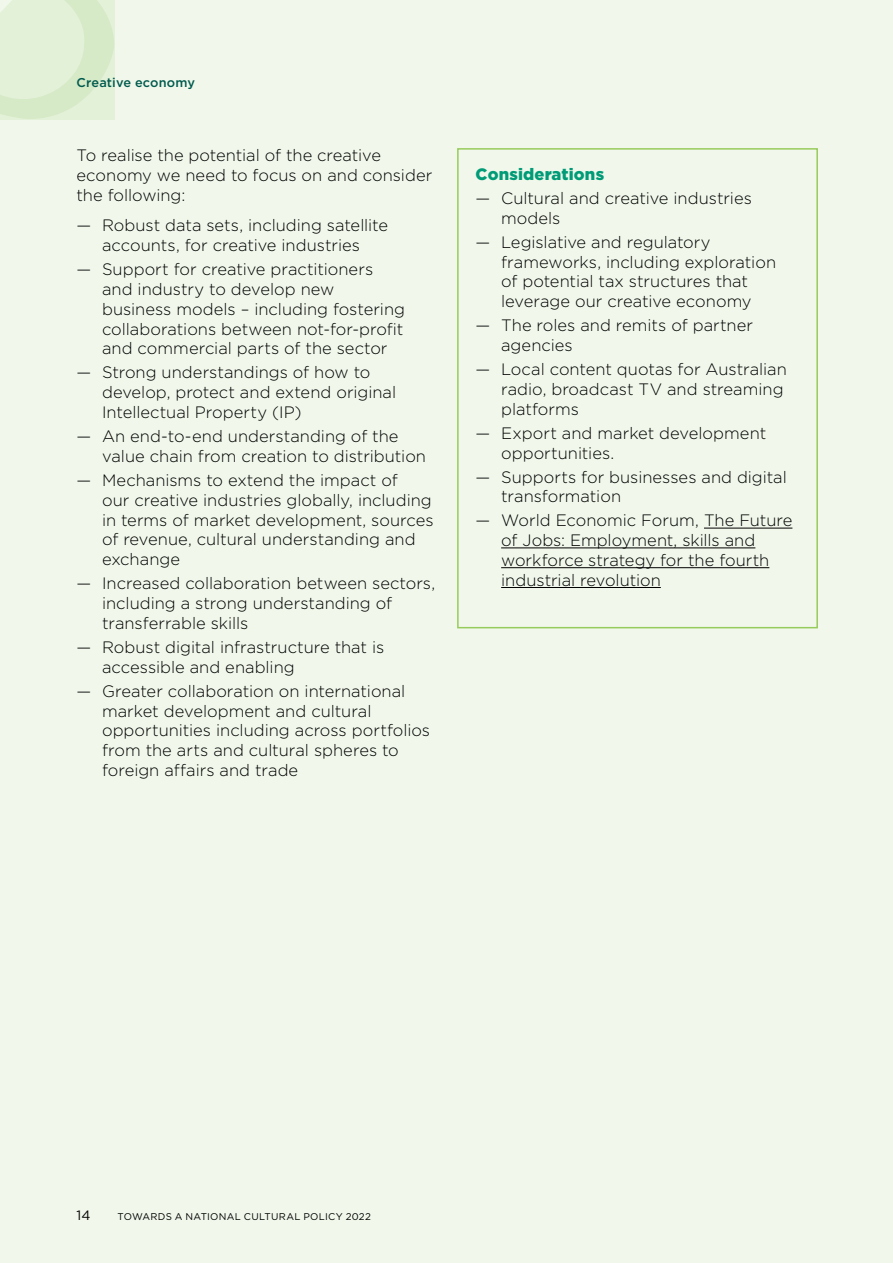
<style>
.page{position:relative;width:893px;height:1263px;background:#f1f8eb}
.page>*{position:absolute;margin:0;border:0;box-sizing:border-box;transform-origin:0 0}
.t1{font:300 16.5px/19.8px "Gotham";color:#000}
.t2{font:900 16.5px "Gotham";letter-spacing:.01em;color:#009b77}
.t3{font:13.5px "Gotham";color:#000}
.t4{font:500 12.75px "Gotham";letter-spacing:.01em;color:#005a4e}
.t5{font:9.75px "Gotham";letter-spacing:.03em;color:#000}
</style>
<div class="page">
<hr style="left:704px;top:528px;width:88px;height:1px;background:#000">
<hr style="left:501px;top:547px;width:254px;height:1px;background:#000">
<hr style="left:501px;top:567px;width:268px;height:1px;background:#000">
<hr style="left:501px;top:587px;width:160px;height:1px;background:#000">
<div style="left:457px;top:148px;width:361px;height:480px;border:2px solid #97cb5b"></div>
<svg style="left:0;top:0;width:114px;height:120px;background:#deeed2"></svg>
<p class="t4" style="left:77px;top:74px;width:120px">Creative economy</p>
<p class="t1" style="left:77px;top:145px;width:357px">To realise the potential of the creative economy we need to focus on and consider the following:</p>
<p class="t1" style="left:77px;top:215px;width:313px;text-align:center">— Robust data sets, including satellite accounts, for creative industries</p>
<p class="t1" style="left:102px;top:259px;width:304px;text-indent:-26px">— Support for creative practitioners and industry to develop new business models – including fostering collaborations between not-for-profit and commercial parts of the sector</p>
<p class="t1" style="left:102px;top:362px;width:296px;text-indent:-26px">— Strong understandings of how to develop, protect and extend original<br>Intellectual Property (IP)</p>
<p class="t1" style="left:102px;top:426px;width:326px;text-indent:-26px">— An end-to-end understanding of the value chain from creation to distribution</p>
<p class="t1" style="left:102px;top:470px;width:333px;text-indent:-26px">— Mechanisms to extend the impact of<br>our creative industries globally, including in terms of market development, sources of revenue, cultural understanding and exchange</p>
<p class="t1" style="left:102px;top:573px;width:335px;text-indent:-26px">— Increased collaboration between sectors, including a strong understanding of transferrable skills</p>
<p class="t1" style="left:102px;top:637px;width:284px;text-indent:-26px">— Robust digital infrastructure that is accessible and enabling</p>
<p class="t1" style="left:102px;top:681px;width:330px;text-indent:-26px">— Greater collaboration on international market development and cultural opportunities including across portfolios from the arts and cultural spheres to foreign affairs and trade</p>
<p class="t2" style="left:476px;top:163px;width:130px">Considerations</p>
<p class="t1" style="left:501px;top:188px;width:252px;text-indent:-26px">— Cultural and creative industries models</p>
<p class="t1" style="left:501px;top:232px;width:276px;text-indent:-26px">— Legislative and regulatory frameworks, including exploration of potential tax structures that leverage our creative economy</p>
<p class="t1" style="left:501px;top:315px;width:254px;text-indent:-26px">— The roles and remits of partner agencies</p>
<p class="t1" style="left:501px;top:359px;width:287px;text-indent:-26px">— Local content quotas for Australian radio, broadcast TV and streaming platforms</p>
<p class="t1" style="left:501px;top:423px;width:267px;text-indent:-26px">— Export and market development opportunities.</p>
<p class="t1" style="left:501px;top:466px;width:287px;text-indent:-26px">— Supports for businesses and digital transformation</p>
<p class="t1" style="left:501px;top:510px;width:293px;text-indent:-26px">— World Economic Forum, The Future of Jobs: Employment, skills and workforce strategy for the fourth industrial revolution</p>
<p class="t3" style="left:77px;top:1207px;width:16px">14</p>
<p class="t5" style="left:118px;top:1210px;width:255px">TOWARDS A NATIONAL CULTURAL POLICY 2022</p>
</div>
